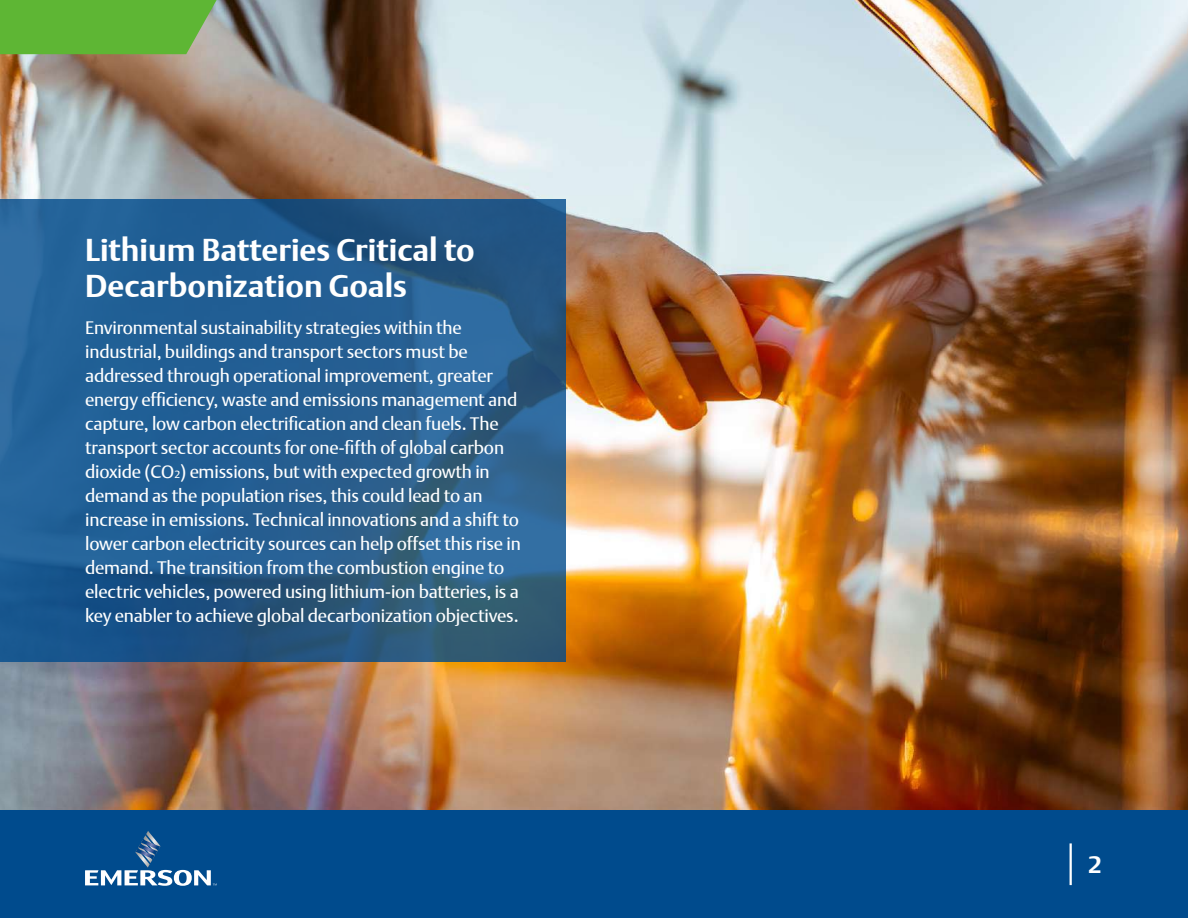
<style>
.page{position:relative;width:1188px;height:918px;background:#fff}
.page>*{position:absolute;margin:0;border:0;box-sizing:border-box;transform-origin:0 0}
.t1{font:700 31.5px/36px "DTL Argo T";color:#fff}
.t2{font:700 24px "DTL Argo T";color:#fff}
.t3{font:18px/24px "DTL Argo T";letter-spacing:-.01em;color:#fff}
.s1{font-size:10.5px}
</style>
<div class="page">
<img style="left:0;top:0;width:1188px;height:810px">
<svg style="left:0;top:0;width:217px;height:54px;background:#64b53c"></svg>
<svg style="left:0;top:199px;width:566px;height:462px;background:#255d8e"></svg>
<div style="left:0;top:810px;width:1188px;height:108px;background:#004b8d"></div>
<svg style="left:85px;top:831px;width:132px;height:55px;background:#2c699f"></svg>
<hr style="left:1070px;top:843px;width:2px;height:42px;background:#fff">
<h1 class="t1" style="left:85px;top:231px;width:391px">Lithium Batteries Critical to<br>Decarbonization Goals</h1>
<p class="t3" style="left:85px;top:316px;width:437px">Environmental sustainability strategies within the industrial, buildings and transport sectors must be addressed through operational improvement, greater energy efficiency, waste and emissions management and capture, low carbon electrification and clean fuels. The transport sector accounts for one-fifth of global carbon dioxide (CO<span class="s1">2</span>) emissions, but with expected growth in demand as the population rises, this could lead to an increase in emissions. Technical innovations and a shift to lower carbon electricity sources can help offset this rise in demand. The transition from the combustion engine to electric vehicles, powered using lithium-ion batteries, is a key enabler to achieve global decarbonization objectives.</p>
<h2 class="t2" style="left:1088px;top:850px;width:15px">2</h2>
</div>
